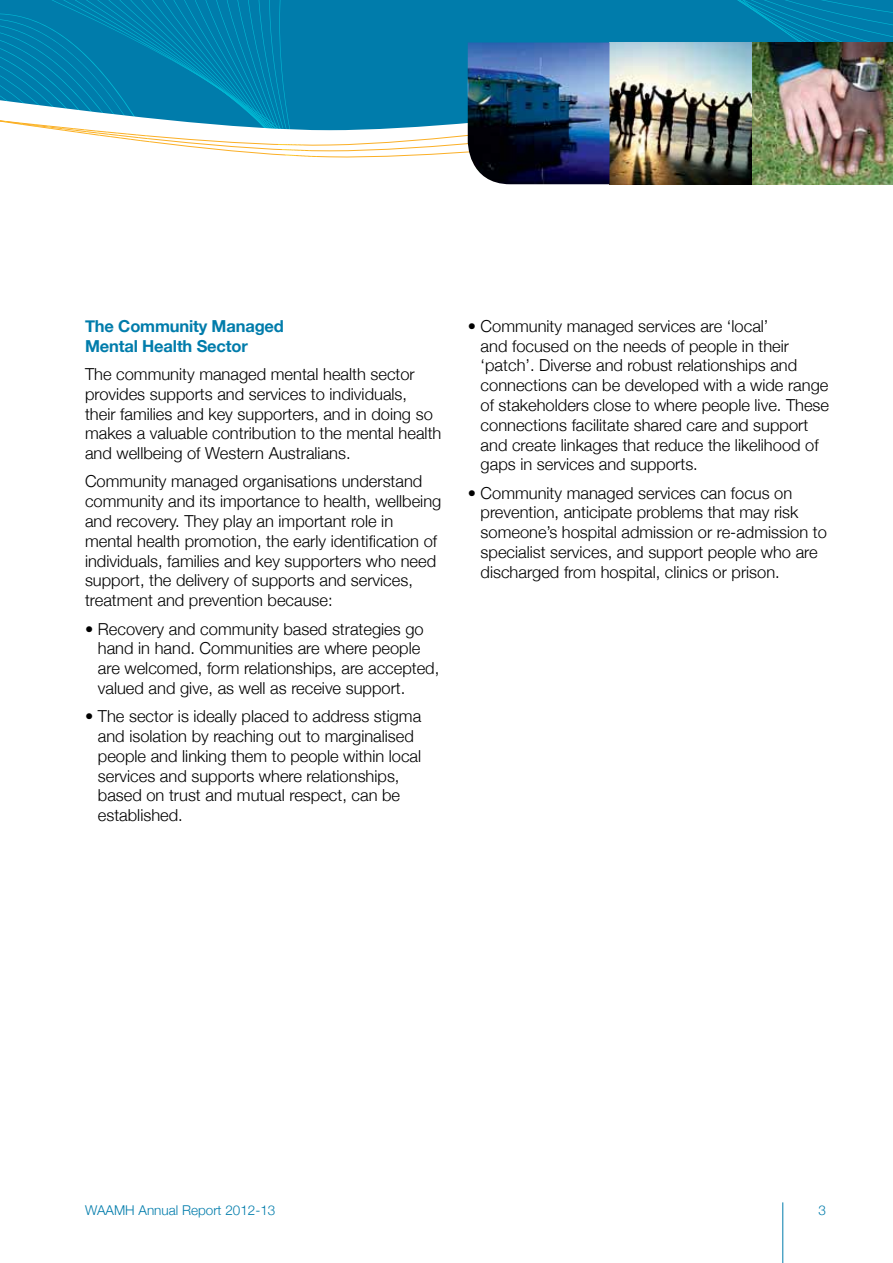
<style>
.page{position:relative;width:893px;height:1263px;background:#fff}
.page>*{position:absolute;margin:0;border:0;box-sizing:border-box;transform-origin:0 0}
.t1{font:300 16.5px/19.8px "Helvetica Neue";color:#000}
.t2{font:700 16.5px/19.8px "Helvetica Neue";letter-spacing:-.01em;color:#007cab}
.t3{font:300 13.5px "Helvetica Neue";color:#007cab}
</style>
<div class="page">
<svg style="left:196px;top:0;width:697px;height:185px;fill:#007cab"></svg>
<svg style="left:0;top:0;width:196px;height:148px;fill:#007cab"></svg>
<hr style="left:782px;top:1202px;width:1px;height:61px;background:#007cab">
<img style="left:468px;top:43px;width:425px;height:141px">
<p class="t2" style="left:85px;top:315px;width:200px">The Community Managed<br>Mental Health Sector</p>
<p class="t1" style="left:85px;top:363px;width:358px">The community managed mental health sector provides supports and services to individuals, their families and key supporters, and in doing so makes a valuable contribution to the mental health and wellbeing of Western Australians.</p>
<p class="t1" style="left:85px;top:471px;width:358px">Community managed organisations understand community and its importance to health, wellbeing and recovery. They play an important role in mental health promotion, the early identification of individuals, families and key supporters who need support, the delivery of supports and services, treatment and prevention because:</p>
<p class="t1" style="left:98px;top:618px;width:343px;text-indent:-13px">• Recovery and community based strategies go hand in hand. Communities are where people are welcomed, form relationships, are accepted, valued and give, as well as receive support.</p>
<p class="t1" style="left:98px;top:705px;width:325px;text-indent:-13px">• The sector is ideally placed to address stigma and isolation by reaching out to marginalised people and linking them to people within local services and supports where relationships, based on trust and mutual respect, can be established.</p>
<p class="t1" style="left:481px;top:315px;width:350px;text-indent:-13px">• Community managed services are ‘local’<br>and focused on the needs of people in their ‘patch’. Diverse and robust relationships and connections can be developed with a wide range of stakeholders close to where people live. These connections facilitate shared care and support and create linkages that reduce the likelihood of gaps in services and supports.</p>
<p class="t1" style="left:481px;top:482px;width:348px;text-indent:-13px">• Community managed services can focus on prevention, anticipate problems that may risk someone’s hospital admission or re-admission to specialist services, and support people who are discharged from hospital, clinics or prison.</p>
<p class="t3" style="left:85px;top:1200px;width:192px">WAAMH Annual Report 2012-13</p>
<p class="t3" style="left:819px;top:1200px;width:9px">3</p>
</div>
